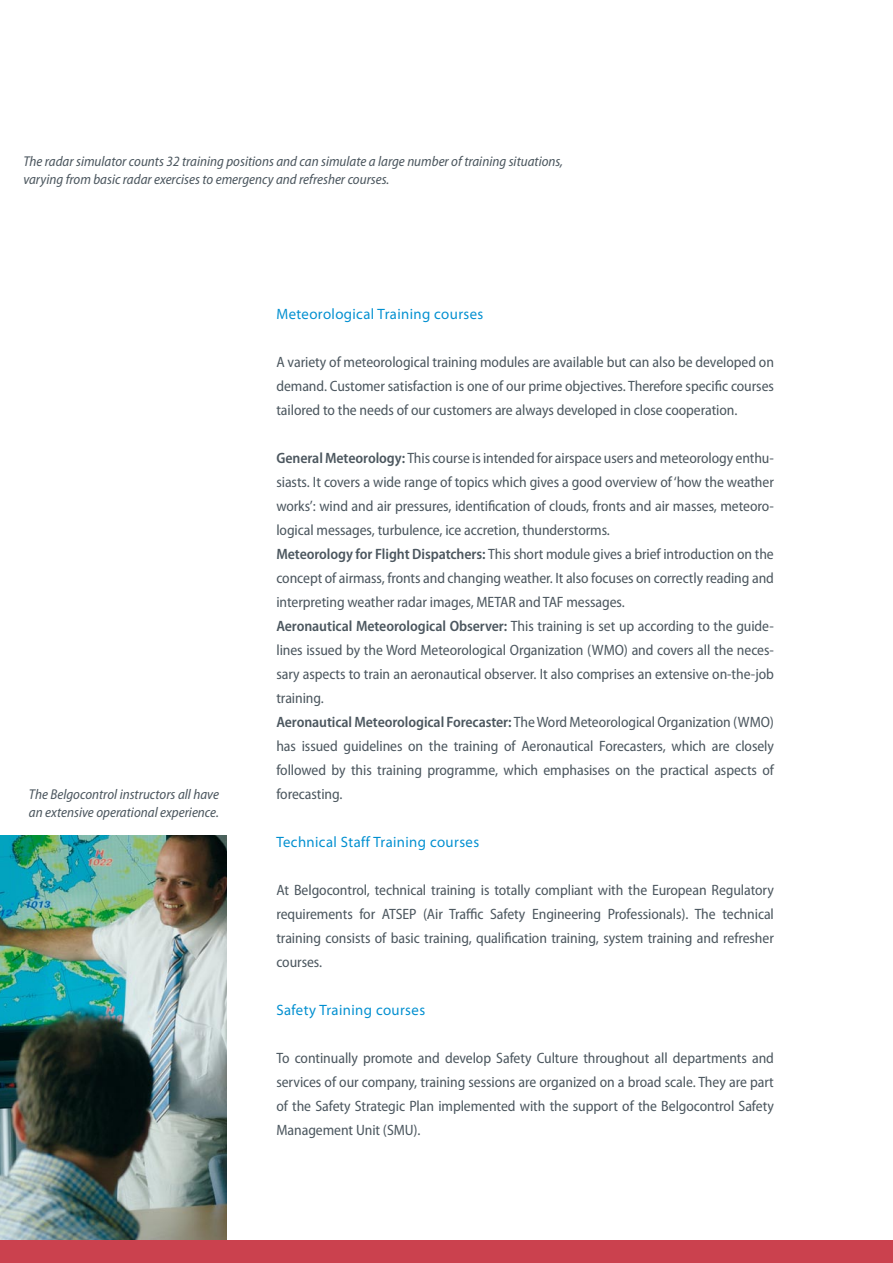
<style>
.page{position:relative;width:893px;height:1263px;background:#fff}
.page>*{position:absolute;margin:0;border:0;box-sizing:border-box;transform-origin:0 0}
.t1{font:semi-condensed 15px/24px "Myriad Pro";letter-spacing:-.005em;color:#4c575f;text-align:justify}
.t2{font:semi-expanded 15px "Myriad Pro";letter-spacing:.03em;color:#008fd0;scale:.9 1}
.t3{font:italic semi-condensed 14.25px/18px "Myriad Pro";color:#4c575f}
.s1{font-weight:600}
</style>
<div class="page">
<img style="left:0;top:835px;width:226px;height:405px">
<div style="left:0;top:1240px;width:893px;height:23px;background:#cb414e"></div>
<p class="t3" style="left:23px;top:152px;width:541px">The radar simulator counts 32 training positions and can simulate a large number of training situations, varying from basic radar exercises to emergency and refresher courses.</p>
<p class="t3" style="left:29px;top:785px;width:192px">The Belgocontrol instructors all have an extensive operational experience.</p>
<p class="t2" style="left:276px;top:306px;width:232px">Meteorological Training courses</p>
<p class="t1" style="left:276px;top:350px;width:499px">A variety of meteorological training modules are available but can also be developed on demand. Customer satisfaction is one of our prime objectives. Therefore specific courses tailored to the needs of our customers are always developed in close cooperation.</p>
<p class="t1" style="left:276px;top:446px;width:499px;text-align:left"><span class="s1">General Meteorology:</span> This course is intended for airspace users and meteorology enthu&shy;siasts. It covers a wide range of topics which gives a good overview of ‘how the weather works’: wind and air pressures, identification of clouds, fronts and air masses, meteoro&shy;logical messages, turbulence, ice accretion, thunderstorms.<br><span class="s1">Meteorology for Flight Dispatchers:</span> This short module gives a brief introduction on the concept of airmass, fronts and changing weather. It also focuses on correctly reading and interpreting weather radar images, METAR and TAF messages.<br><span class="s1">Aeronautical Meteorological Observer:</span> This training is set up according to the guide&shy;lines issued by the Word Meteorological Organization (WMO) and covers all the neces&shy;sary aspects to train an aeronautical observer. It also comprises an extensive on-the-job training.<br><span class="s1">Aeronautical Meteorological Forecaster:</span> The Word Meteorological Organization (WMO) has issued guidelines on the training of Aeronautical Forecasters, which are closely followed by this training programme, which emphasises on the practical aspects of forecasting.</p>
<p class="t2" style="left:276px;top:834px;width:227px">Technical Staff Training courses</p>
<p class="t1" style="left:276px;top:878px;width:499px">At Belgocontrol, technical training is totally compliant with the European Regulatory requirements for ATSEP (Air Traffic Safety Engineering Professionals). The technical training consists of basic training, qualification training, system training and refresher courses.</p>
<p class="t2" style="left:276px;top:1002px;width:167px">Safety Training courses</p>
<p class="t1" style="left:276px;top:1046px;width:499px">To continually promote and develop Safety Culture throughout all departments and services of our company, training sessions are organized on a broad scale. They are part of the Safety Strategic Plan implemented with the support of the Belgocontrol Safety Management Unit (SMU).</p>
</div>
